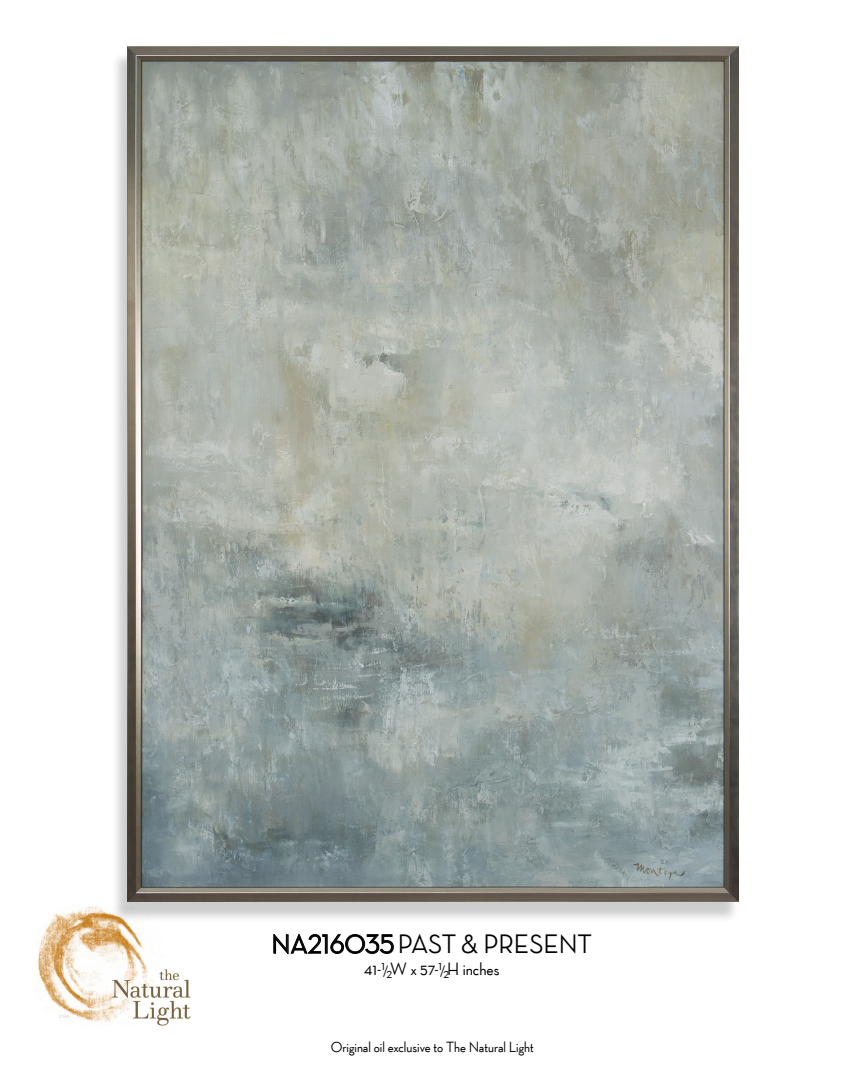
<style>
.page{position:relative;width:867px;height:1083px;background:#fff}
.page>*{position:absolute;margin:0;border:0;box-sizing:border-box;transform-origin:0 0}
.t1{font:500 27px "Neutraface Display TT";color:#000}
.t2{font:500 18px "Neutraface Display TT";color:#000}
.t3{font:500 15px "Neutraface Display TT";color:#000}
.t4{font:4.5px "Arial";color:#d5d7d8}
.s1{font-size:13.5px}
</style>
<div class="page">
<div style="left:111px;top:51px;width:628px;height:871px;background:#000;opacity:.2"></div>
<img style="left:127px;top:46px;width:611px;height:855px">
<img style="left:36px;top:906px;width:158px;height:119px">
<svg style="left:273px;top:933px;width:121px;height:21px"></svg>
<p class="t4" style="left:59px;top:1012px;width:12px">216A</p>
<h1 class="t1" style="left:271px;top:929px;width:322px">NA216035PAST &amp; PRESENT</h1>
<p class="t2" style="left:364px;top:958px;width:137px">41-<sup>1</sup><span class="s1">/</span><sub>2</sub>W x 57-<sup>1</sup><span class="s1">/</span><sub>2</sub>H inches</p>
<p class="t3" style="left:331px;top:1038px;width:204px">Original oil exclusive to The Natural Light</p>
</div>
